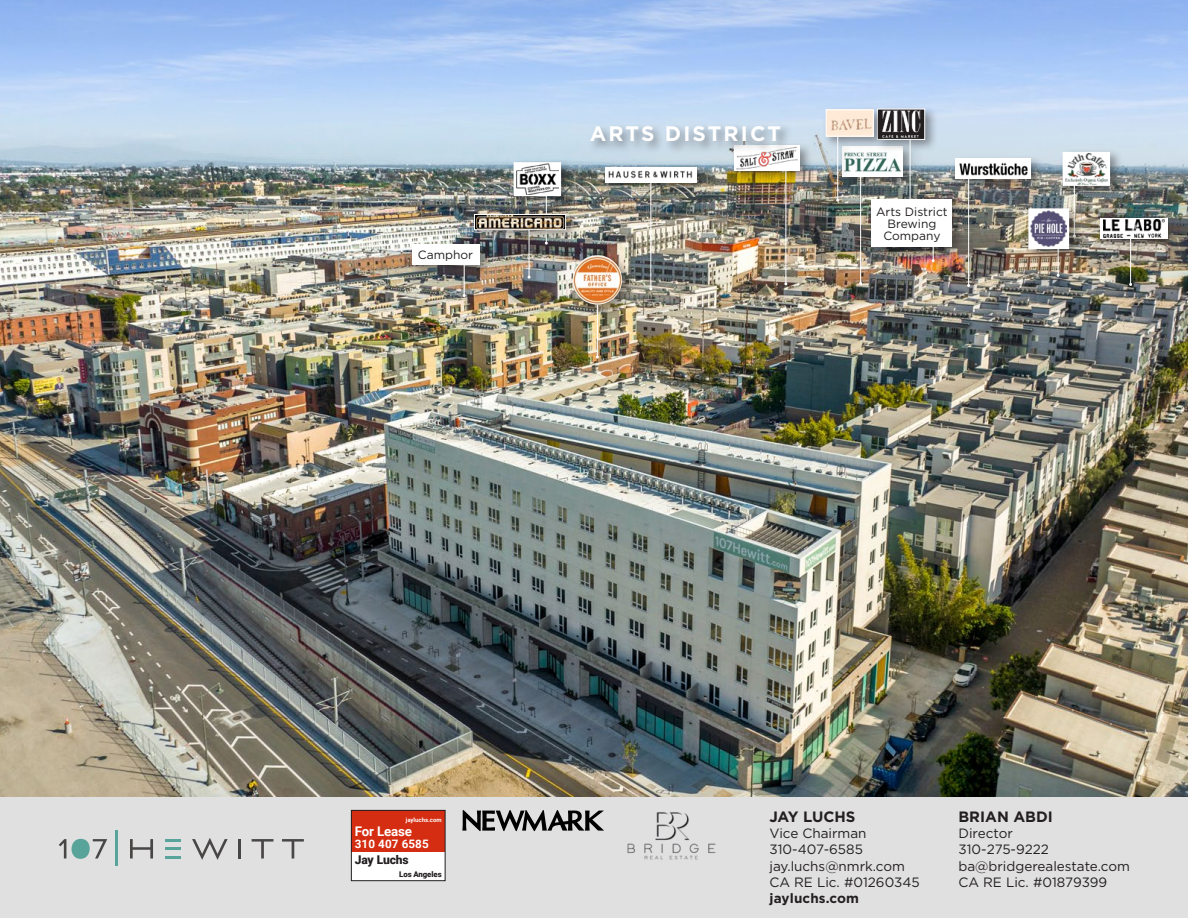
<style>
.page{position:relative;width:1188px;height:918px;background:#fff}
.page>*{position:absolute;margin:0;border:0;box-sizing:border-box;transform-origin:0 0}
.t1{font:700 21px "Gotham";letter-spacing:.1em;color:#fff}
.t2{font:700 15px "Gotham";color:#231f20}
.t3{font:13.5px/16.2px "Gotham";color:#231f20}
.t4{font:700 13.5px "Gotham";letter-spacing:.01em;color:#231f20}
.t5{font:700 13.35px "Roboto";letter-spacing:-.01em;color:#fff}
.t6{font:12px/12px "Gotham";color:#231f20;text-align:center}
.t7{font:900 12px "Roboto";letter-spacing:-.01em;color:#231f20}
.t8{font:700 11.7px "Roboto";letter-spacing:.01em;color:#fff}
.t9{font:900 7.8px "Roboto";letter-spacing:-.01em;color:#231f20}
.t10{font:700 6px "Roboto";color:#fff}
</style>
<div class="page">
<div style="left:0;top:796px;width:1188px;height:122px;background:#e0e0e0"></div>
<img style="left:627px;top:812px;width:89px;height:48px">
<svg style="left:130px;top:839px;width:23px;height:20px"></svg>
<svg style="left:192px;top:838px;width:36px;height:22px"></svg>
<hr style="left:238px;top:839px;width:3px;height:20px;background:#494646">
<svg style="left:252px;top:839px;width:21px;height:20px"></svg>
<svg style="left:282px;top:839px;width:22px;height:20px"></svg>
<hr style="left:165px;top:839px;width:16px;height:3px;background:#58a49a">
<hr style="left:165px;top:847px;width:16px;height:3px;background:#58a49a">
<svg style="left:165px;top:856px;width:16px;height:2px"></svg>
<svg style="left:59px;top:839px;width:7px;height:20px"></svg>
<svg style="left:93px;top:839px;width:14px;height:20px"></svg>
<div style="left:72px;top:839px;width:18px;height:20px;background:#58a49a;border-radius:50%"></div>
<hr style="left:116px;top:830px;width:2px;height:36px;background:#58a49a">
<svg style="left:462px;top:810px;width:142px;height:21px"></svg>
<div style="left:351px;top:810px;width:94px;height:71px;background:#fff"></div>
<div style="left:351px;top:810px;width:94px;height:42px;background:#d42d11"></div>
<div style="left:351px;top:810px;width:95px;height:71px;border:1px solid #231f20"></div>
<img style="left:0;top:0;width:1188px;height:796px">
<div style="left:569px;top:252px;width:66px;height:119px;background:#231f20;opacity:.45"></div>
<img style="left:573px;top:255px;width:49px;height:50px;border-radius:25px">
<hr style="left:597px;top:305px;width:1px;height:52px;background:#fff">
<div style="left:602px;top:164px;width:107px;height:138px;background:#231f20;opacity:.45"></div>
<img style="left:605px;top:167px;width:91px;height:15px">
<hr style="left:650px;top:182px;width:1px;height:107px;background:#fff">
<div style="left:510px;top:159px;width:64px;height:98px;background:#231f20;opacity:.45"></div>
<hr style="left:546px;top:191px;width:1px;height:52px;background:#fff">
<div style="left:514px;top:163px;width:47px;height:33px;background:#fff"></div>
<img style="left:516px;top:164px;width:42px;height:30px">
<div style="left:514px;top:162px;width:47px;height:34px;border:1px solid #fff"></div>
<div style="left:1059px;top:149px;width:64px;height:101px;background:#231f20;opacity:.45"></div>
<hr style="left:1074px;top:183px;width:1px;height:53px;background:#fff">
<div style="left:1063px;top:152px;width:47px;height:33px;background:#fff"></div>
<img style="left:1065px;top:154px;width:42px;height:30px">
<div style="left:1063px;top:152px;width:47px;height:34px;border:1px solid #fff"></div>
<div style="left:1025px;top:205px;width:57px;height:84px;background:#231f20;opacity:.45"></div>
<svg style="left:1057px;top:249px;width:3px;height:28px"></svg>
<div style="left:1029px;top:209px;width:40px;height:40px;background:#fff"></div>
<img style="left:1044px;top:211px;width:23px;height:36px">
<div style="left:1029px;top:208px;width:40px;height:41px;border:1px solid #fff"></div>
<div style="left:952px;top:155px;width:92px;height:144px;background:#231f20;opacity:.45"></div>
<div style="left:955px;top:159px;width:76px;height:20px;background:#fff"></div>
<img style="left:959px;top:163px;width:69px;height:12px">
<hr style="left:968px;top:179px;width:1px;height:107px;background:#fff">
<div style="left:839px;top:143px;width:77px;height:154px;background:#231f20;opacity:.45"></div>
<hr style="left:860px;top:177px;width:1px;height:106px;background:#fff">
<div style="left:874px;top:105px;width:64px;height:114px;background:#231f20;opacity:.45"></div>
<div style="left:877px;top:109px;width:48px;height:30px;background:linear-gradient(to bottom,#231f20,#231f20)"></div>
<img style="left:887px;top:111px;width:33px;height:27px">
<div style="left:877px;top:109px;width:48px;height:31px;border:1px solid #fff"></div>
<hr style="left:910px;top:139px;width:1px;height:66px;background:#fff">
<div style="left:822px;top:106px;width:65px;height:108px;background:#231f20;opacity:.45"></div>
<img style="left:828px;top:111px;width:44px;height:23px">
<div style="left:826px;top:109px;width:48px;height:27px;border:1px solid #fff"></div>
<hr style="left:837px;top:136px;width:1px;height:64px;background:#fff">
<div style="left:1097px;top:215px;width:84px;height:83px;background:#231f20;opacity:.45"></div>
<svg style="left:1100px;top:218px;width:68px;height:21px"></svg>
<img style="left:1103px;top:220px;width:62px;height:17px">
<hr style="left:1130px;top:239px;width:1px;height:45px;background:#fff">
<div style="left:731px;top:142px;width:82px;height:156px;background:#231f20;opacity:.45"></div>
<div style="left:734px;top:145px;width:66px;height:26px;background:#fff"></div>
<img style="left:736px;top:146px;width:62px;height:24px">
<hr style="left:786px;top:169px;width:1px;height:115px;background:#fff">
<div style="left:408px;top:241px;width:85px;height:69px;background:#231f20;opacity:.45"></div>
<div style="left:412px;top:244px;width:67px;height:21px;background:#fff"></div>
<hr style="left:464px;top:263px;width:1px;height:33px;background:#fff">
<div style="left:868px;top:196px;width:98px;height:78px;background:#231f20;opacity:.45"></div>
<hr style="left:933px;top:227px;width:1px;height:34px;background:#fff">
<div style="left:871px;top:200px;width:81px;height:47px;background:#fff"></div>
<div style="left:588px;top:123px;width:205px;height:31px;background:#231f20;opacity:.45"></div>
<div style="left:471px;top:211px;width:108px;height:80px;background:#231f20;opacity:.45"></div>
<hr style="left:529px;top:225px;width:1px;height:52px;background:#fff">
<img style="left:476px;top:216px;width:88px;height:12px">
<div style="left:474px;top:214px;width:92px;height:16px;border:1px solid #fff"></div>
<p class="t6" style="left:418px;top:249px;width:57px">Camphor</p>
<p class="t1" style="left:590px;top:120px;width:193px">ARTS DISTRICT</p>
<p class="t6" style="left:876px;top:205px;width:73px">Arts District<br>Brewing<br>Company</p>
<p class="t10" style="left:406px;top:816px;width:37px">jayluchs.com</p>
<p class="t5" style="left:355px;top:822px;width:59px">For Lease</p>
<p class="t7" style="left:355px;top:852px;width:55px">Jay Luchs</p>
<p class="t9" style="left:399px;top:869px;width:44px">Los Angeles</p>
<p class="t8" style="left:355px;top:836px;width:76px">310 407 6585</p>
<p class="t2" style="left:770px;top:807px;width:87px">JAY LUCHS</p>
<p class="t3" style="left:770px;top:825px;width:152px">Vice Chairman<br>310-407-6585 jay.luchs@nmrk.com<br>CA RE Lic. #01260345</p>
<p class="t4" style="left:770px;top:889px;width:91px">jayluchs.com</p>
<p class="t2" style="left:958px;top:807px;width:96px">BRIAN ABDI</p>
<p class="t3" style="left:958px;top:825px;width:173px">Director<br>310-275-9222 ba@bridgerealestate.com<br>CA RE Lic. #01879399</p>
</div>
